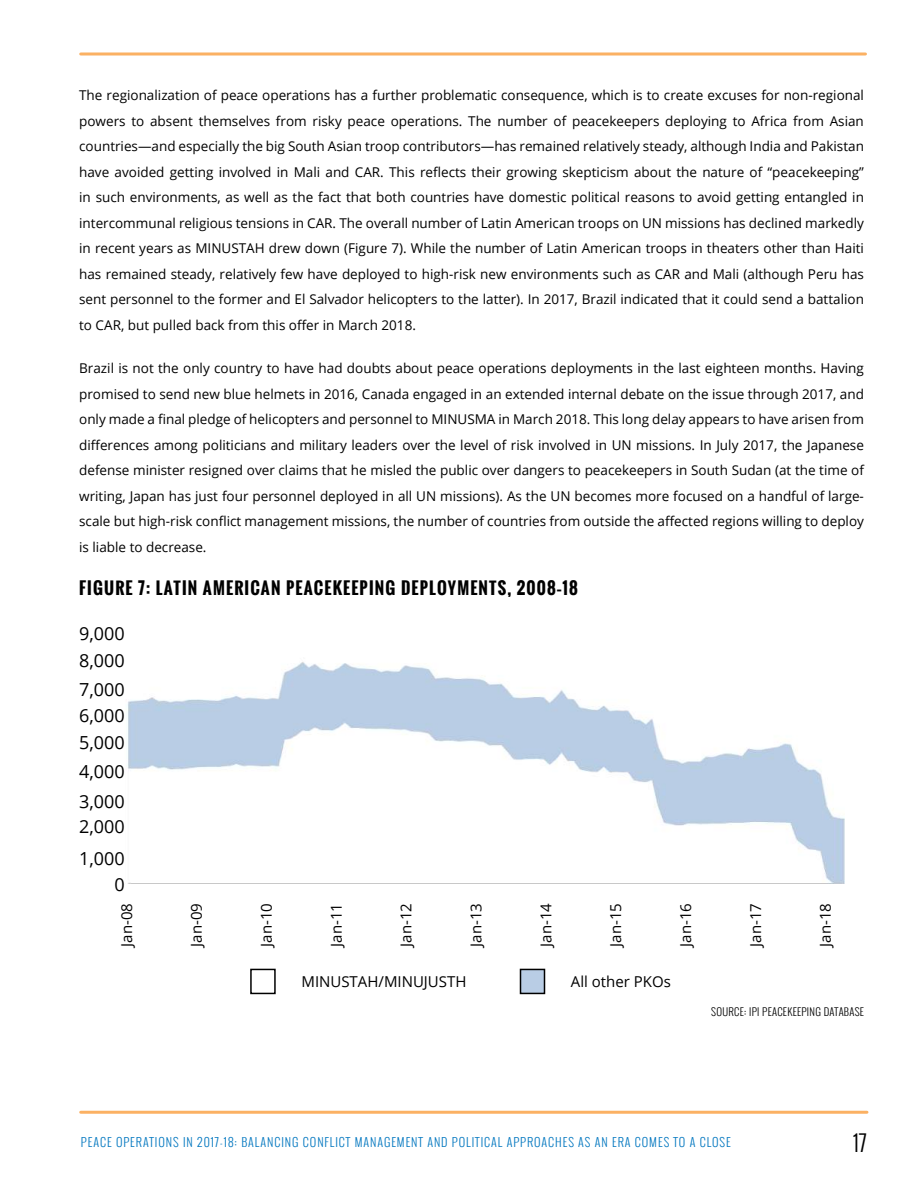
<style>
.page{position:relative;width:918px;height:1188px;background:#fff}
.page>*{position:absolute;margin:0;border:0;box-sizing:border-box;transform-origin:0 0}
.t1{font:300 22.5px "Oswald";color:#000}
.t2{font:18px/27.9px "Open Sans";color:#000}
.t3{font:700 16.5px "Oswald";letter-spacing:.07em;color:#000}
.t4{font:15px "Open Sans";color:#000}
.t5{font:13.5px/25.5px "Open Sans";color:#000;text-align:justify}
.t6{font:300 12px "Oswald";letter-spacing:.08em;color:#0076bf}
.t7{font:300 10.5px "Oswald";letter-spacing:.03em;color:#000}
</style>
<div class="page">
<svg style="left:81px;top:52px;width:785px;height:4px;background:#fbc489"></svg>
<hr style="left:81px;top:1111px;width:786px;height:3px;background:#fbb163">
<img style="left:127px;top:662px;width:717px;height:222px">
<div style="left:250px;top:969px;width:26px;height:25px;border:2px solid #000"></div>
<div style="left:520px;top:969px;width:24px;height:24px;background:#b9cde5"></div>
<div style="left:520px;top:969px;width:25px;height:25px;border:2px solid #000"></div>
<p class="t5" style="left:79px;top:82px;width:786px">The regionalization of peace operations has a further problematic consequence, which is to create excuses for non-regional powers to absent themselves from risky peace operations. The number of peacekeepers deploying to Africa from Asian countries—and especially the big South Asian troop contributors—has remained relatively steady, although India and Pakistan have avoided getting involved in Mali and CAR. This reflects their growing skepticism about the nature of “peacekeeping” in such environments, as well as the fact that both countries have domestic political reasons to avoid getting entangled in intercommunal religious tensions in CAR. The overall number of Latin American troops on UN missions has declined markedly in recent years as MINUSTAH drew down (Figure 7). While the number of Latin American troops in theaters other than Haiti has remained steady, relatively few have deployed to high-risk new environments such as CAR and Mali (although Peru has sent personnel to the former and El Salvador helicopters to the latter). In 2017, Brazil indicated that it could send a battalion to CAR, but pulled back from this offer in March 2018.</p>
<p class="t5" style="left:79px;top:355px;width:786px">Brazil is not the only country to have had doubts about peace operations deployments in the last eighteen months. Having promised to send new blue helmets in 2016, Canada engaged in an extended internal debate on the issue through 2017, and only made a final pledge of helicopters and personnel to MINUSMA in March 2018. This long delay appears to have arisen from differences among politicians and military leaders over the level of risk involved in UN missions. In July 2017, the Japanese defense minister resigned over claims that he misled the public over dangers to peacekeepers in South Sudan (at the time of writing, Japan has just four personnel deployed in all UN missions). As the UN becomes more focused on a handful of large&shy;scale but high-risk conflict management missions, the number of countries from outside the affected regions willing to deploy is liable to decrease.</p>
<p class="t3" style="left:79px;top:576px;width:500px">FIGURE 7: LATIN AMERICAN PEACEKEEPING DEPLOYMENTS, 2008–18</p>
<h2 class="t2" style="left:79px;top:619px;width:47px;line-height:27px">9,000<br>8,000</h2>
<h2 class="t2" style="left:79px;top:675px;width:47px;text-align:justify">7,000<br>6,000<br>5,000<br>4,000<br>3,000</h2>
<h2 class="t2" style="left:79px;top:811px;width:47px;line-height:31.5px">2,000<br>1,000</h2>
<h2 class="t2" style="left:114px;top:870px;width:12px">0</h2>
<p class="t4" style="left:116px;top:947px;width:45px;rotate:-90deg">Jan-08</p>
<p class="t4" style="left:186px;top:947px;width:45px;rotate:-90deg">Jan-09</p>
<p class="t4" style="left:256px;top:947px;width:45px;rotate:-90deg">Jan-10</p>
<p class="t4" style="left:326px;top:947px;width:45px;rotate:-90deg">Jan-11</p>
<p class="t4" style="left:396px;top:947px;width:45px;rotate:-90deg">Jan-12</p>
<p class="t4" style="left:466px;top:947px;width:45px;rotate:-90deg">Jan-13</p>
<p class="t4" style="left:536px;top:947px;width:45px;rotate:-90deg">Jan-14</p>
<p class="t4" style="left:606px;top:947px;width:45px;rotate:-90deg">Jan-15</p>
<p class="t4" style="left:675px;top:947px;width:45px;rotate:-90deg">Jan-16</p>
<p class="t4" style="left:745px;top:947px;width:45px;rotate:-90deg">Jan-17</p>
<p class="t4" style="left:815px;top:947px;width:45px;rotate:-90deg">Jan-18</p>
<p class="t4" style="left:301px;top:971px;width:167px">MINUSTAH/MINUJUSTH</p>
<p class="t4" style="left:571px;top:971px;width:102px">All other PKOs</p>
<p class="t7" style="left:711px;top:1004px;width:154px">SOURCE: IPI PEACEKEEPING DATABASE</p>
<p class="t6" style="left:81px;top:1133px;width:651px">PEACE OPERATIONS IN 2017-18: BALANCING CONFLICT MANAGEMENT AND POLITICAL APPROACHES AS AN ERA COMES TO A CLOSE</p>
<h1 class="t1" style="left:853px;top:1127px;width:15px">17</h1>
</div>
